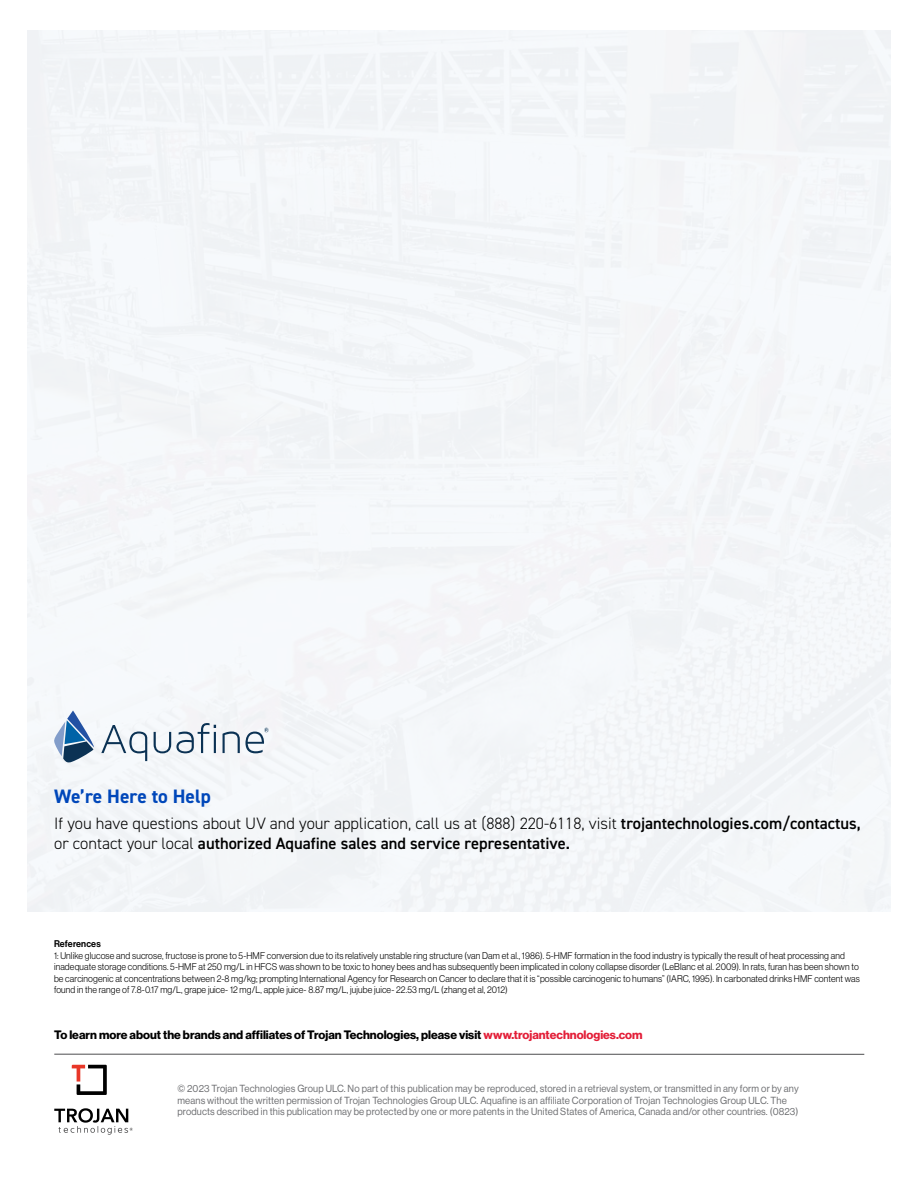
<style>
.page{position:relative;width:918px;height:1188px;background:#fff}
.page>*{position:absolute;margin:0;border:0;box-sizing:border-box;transform-origin:0 0}
.P___Subhead_DIN_2014_blue_Bold{font:700 19.5px "DIN2014";color:#0047ba}
.P___Body_11_pt_DIN_2014{font:300 16.5px/19.8px "DIN2014";color:#000}
.P___Learn_More{font:12px "N Haas Grotesk DS Pro 75 Bd";color:#000}
.P___Address_body{font:10.05px/11.2px "N Haas Grotesk DS Pro 55 Rg";letter-spacing:.015em;color:#6d6e71;scale:.95 1}
.P___References_NEUE_HAAS{font:9.6px/11.4px "N Haas Grotesk DS Pro 45 Lt";letter-spacing:.015em;color:#000;scale:.95 1}
.P___References_NEUE_HAAS-2{font:9.6px "N Haas Grotesk DS Pro 65 Md";letter-spacing:.015em;color:#000;scale:.95 1}
.s1{font-weight:600}
.s2{color:#e31e38}
</style>
<div class="page">
<div style="left:27px;top:30px;width:864px;height:882px;background:#f4f6f9"></div>
<svg style="left:101px;top:725px;width:46px;height:36px"></svg>
<svg style="left:154px;top:723px;width:62px;height:30px"></svg>
<svg style="left:54px;top:711px;width:40px;height:52px"></svg>
<svg style="left:223px;top:728px;width:46px;height:25px"></svg>
<hr style="left:54px;top:1054px;width:810px;height:1px;background:#4d4d4f">
<svg style="left:72px;top:1065px;width:35px;height:30px"></svg>
<svg style="left:54px;top:1108px;width:79px;height:27px"></svg>
<p class="P___Subhead_DIN_2014_blue_Bold" style="left:54px;top:783px;width:158px">We’re Here to Help</p>
<p class="P___Body_11_pt_DIN_2014" style="left:54px;top:814px;width:808px">If you have questions about UV and your application, call us at (888) 220-6118, visit <span class="s1">trojantechnologies.com/contactus, </span>or contact your local <span class="s1">authorized Aquafine sales and service representative.</span></p>
<p class="P___References_NEUE_HAAS-2" style="left:54px;top:939px;width:51px">References</p>
<p class="P___References_NEUE_HAAS" style="left:54px;top:950px;width:850px">1: Unlike glucose and sucrose, fructose is prone to 5-HMF conversion due to its relatively unstable ring structure (van Dam et al., 1986). 5-HMF formation in the food industry is typically the result of heat processing and inadequate storage conditions. 5-HMF at 250 mg/L in HFCS was shown to be toxic to honey bees and has subsequently been implicated in colony collapse disorder (LeBlanc et al. 2009). In rats, furan has been shown to be carcinogenic at concentrations between 2-8 mg/kg; prompting International Agency for Research on Cancer to declare that it is “possible carcinogenic to humans” (IARC, 1995). In carbonated drinks HMF content was found in the range of 7.8-0.17 mg/L, grape juice- 12 mg/L, apple juice- 8.87 mg/L, jujube juice- 22.53 mg/L (zhang et al, 2012)</p>
<p class="P___Learn_More" style="left:54px;top:1028px;width:590px">To learn more about the brands and affiliates of Trojan Technologies, please visit <span class="s2">www.trojantechnologies.com</span></p>
<p class="P___Address_body" style="left:177px;top:1083px;width:656px">© 2023 Trojan Technologies Group ULC. No part of this publication may be reproduced, stored in a retrieval system, or transmitted in any form or by any means without the written permission of Trojan Technologies Group ULC. Aquafine is an affiliate Corporation of Trojan Technologies Group ULC. The products described in this publication may be protected by one or more patents in the United States of America, Canada and/or other countries. (0823)</p>
</div>
